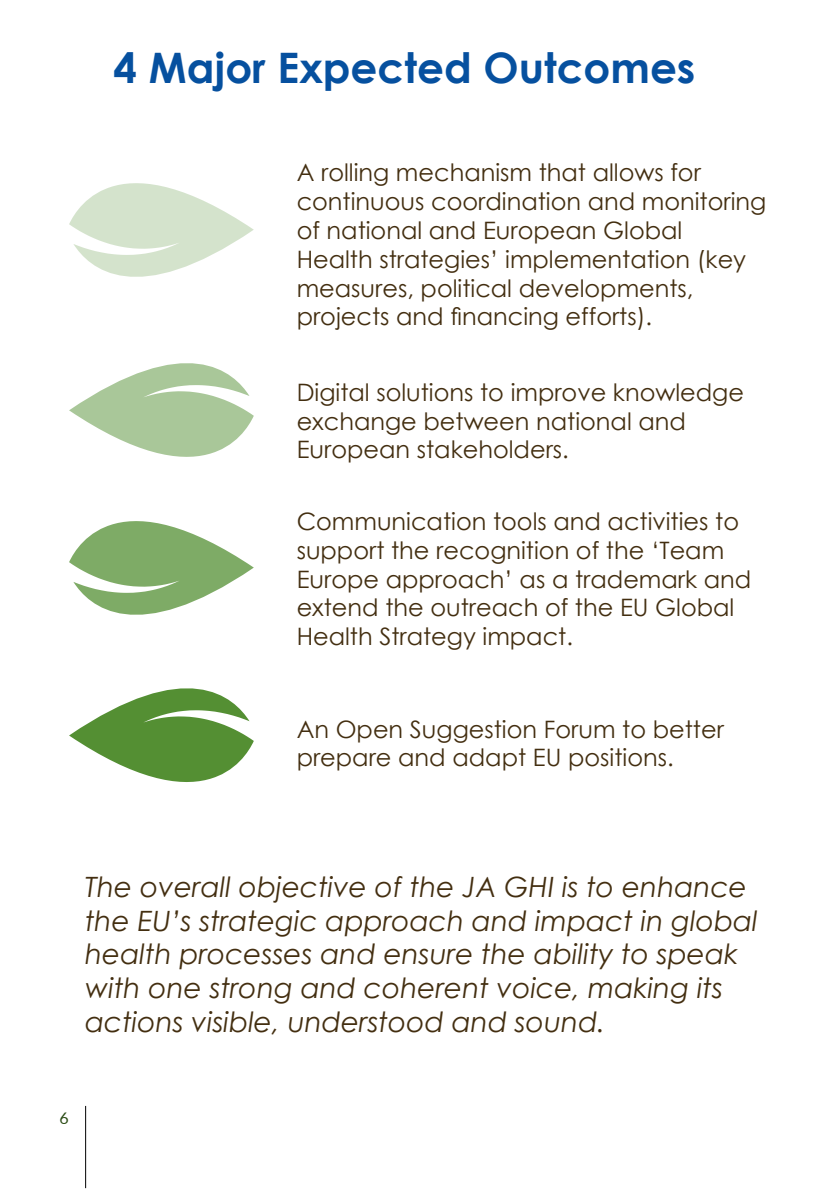
<style>
.page{position:relative;width:840px;height:1191px;background:#fff}
.page>*{position:absolute;margin:0;border:0;box-sizing:border-box;transform-origin:0 0}
.cytat{font:700 42px "Century Gothic";color:#06509f}
.cytat-2{font:italic 28px/33.6px "Century Gothic";color:#432e10}
.cytat-3{font:24px/28.8px "Century Gothic";color:#432e10}
.t1{font:16px "Lato";color:#2a4b14}
</style>
<div class="page">
<hr style="left:85px;top:1106px;width:1px;height:82px;background:#000">
<svg style="left:69px;top:183px;width:185px;height:94px"></svg>
<svg style="left:69px;top:688px;width:185px;height:94px"></svg>
<svg style="left:69px;top:521px;width:185px;height:94px"></svg>
<svg style="left:69px;top:363px;width:185px;height:94px"></svg>
<p class="cytat" style="left:113px;top:35px;width:583px">4 Major Expected Outcomes</p>
<p class="cytat-3" style="left:296px;top:158px;width:471px">A rolling mechanism that allows for continuous coordination and monitoring of national and European Global<br>Health strategies’ implementation (key measures, political developments, projects and financing efforts).</p>
<p class="cytat-3" style="left:296px;top:377px;width:448px">Digital solutions to improve knowledge exchange between national and<br>European stakeholders.</p>
<p class="cytat-3" style="left:296px;top:506px;width:456px">Communication tools and activities to support the recognition of the ‘Team Europe approach’ as a trademark and extend the outreach of the EU Global Health Strategy impact.</p>
<p class="cytat-3" style="left:296px;top:714px;width:428px">An Open Suggestion Forum to better prepare and adapt EU positions.</p>
<p class="cytat-2" style="left:85px;top:870px;width:674px">The overall objective of the JA GHI is to enhance the EU’s strategic approach and impact in global health processes and ensure the ability to speak with one strong and coherent voice, making its actions visible, understood and sound.</p>
<p class="t1" style="left:60px;top:1107px;width:11px">6</p>
</div>
